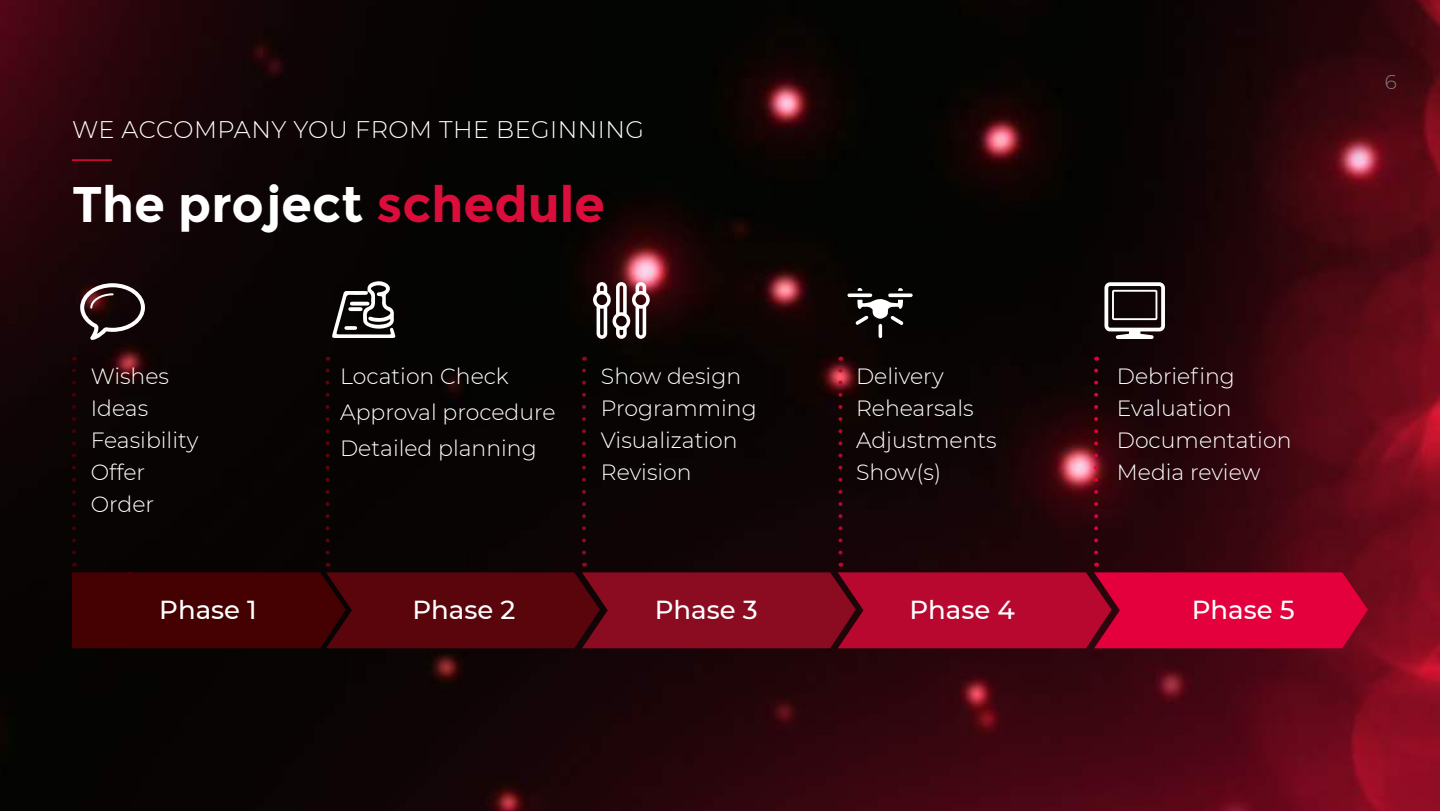
<style>
.page{position:relative;width:1440px;height:811px;background:#fff}
.page>*{position:absolute;margin:0;border:0;box-sizing:border-box;transform-origin:0 0}
.t1{font:700 50px "Montserrat";color:#fff}
.t2{font:500 26px "Montserrat";color:#fff}
.t3{font:300 24px "Montserrat";letter-spacing:.02em;color:#fff}
.t4{font:300 22px/32px "Montserrat";color:#fff}
.t5{font:300 20px "Montserrat";color:#7e7c81}
.s1{color:#da0d3b}
</style>
<div class="page">
<img style="left:0;top:0;width:1440px;height:810px">
<hr style="left:72px;top:159px;width:40px;height:2px;background:#da0d3b">
<svg style="left:72px;top:356px;width:4px;height:196px"></svg>
<svg style="left:838px;top:356px;width:4px;height:196px"></svg>
<svg style="left:72px;top:572px;width:1296px;height:76px;background:#89041d"></svg>
<svg style="left:326px;top:356px;width:4px;height:196px"></svg>
<svg style="left:582px;top:356px;width:4px;height:196px"></svg>
<svg style="left:1094px;top:356px;width:4px;height:196px"></svg>
<svg style="left:332px;top:280px;width:64px;height:58px"></svg>
<svg style="left:593px;top:282px;width:57px;height:56px"></svg>
<svg style="left:1104px;top:282px;width:61px;height:57px"></svg>
<svg style="left:847px;top:287px;width:66px;height:51px"></svg>
<svg style="left:80px;top:283px;width:65px;height:57px"></svg>
<p class="t3" style="left:72px;top:113px;width:574px">WE ACCOMPANY YOU FROM THE BEGINNING</p>
<h1 class="t1" style="left:72px;top:184px;width:535px">The project <span class="s1">schedule</span></h1>
<p class="t4" style="left:91px;top:359px;width:109px">Wishes<br>Ideas<br>Feasibility<br>Offer<br>Order</p>
<p class="t4" style="left:601px;top:359px;width:157px">Show design<br>Programming<br>Visualization<br>Revision</p>
<p class="t4" style="left:856px;top:359px;width:142px">Delivery<br>Rehearsals<br>Adjustments<br>Show(s)</p>
<p class="t4" style="left:1117px;top:359px;width:176px">Debrie昀椀ng<br>Evaluation<br>Documentation<br>Media review</p>
<p class="t4" style="left:340px;top:357px;width:217px;line-height:36px">Location Check<br>Approval procedure<br>Detailed planning</p>
<p class="t2" style="left:159px;top:597px;width:99px">Phase 1</p>
<p class="t2" style="left:412px;top:597px;width:104px">Phase 2</p>
<p class="t2" style="left:655px;top:597px;width:104px">Phase 3</p>
<p class="t2" style="left:909px;top:597px;width:107px">Phase 4</p>
<p class="t2" style="left:1192px;top:597px;width:104px">Phase 5</p>
<p class="t5" style="left:1385px;top:70px;width:14px">6</p>
</div>
